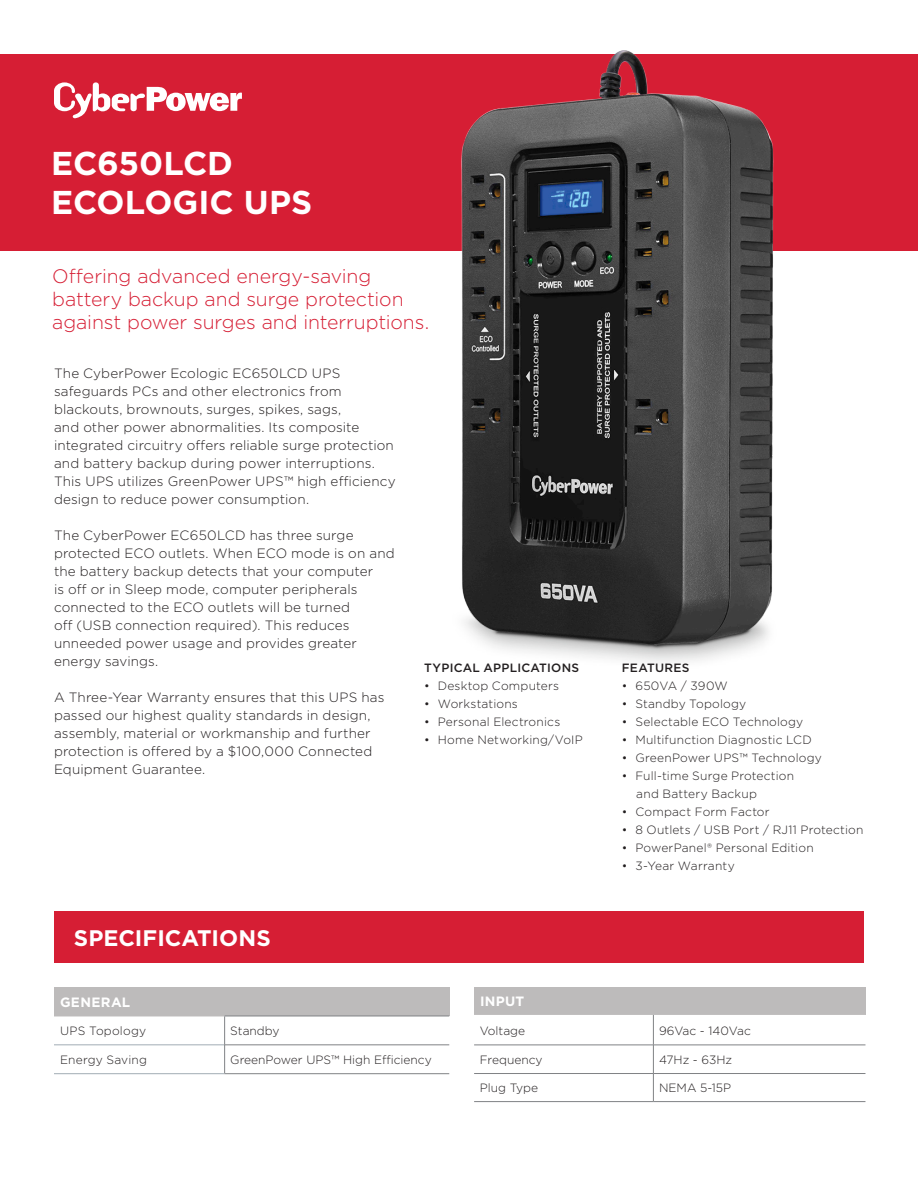
<style>
.page{position:relative;width:918px;height:1188px;background:#fff}
.page>*{position:absolute;margin:0;border:0;box-sizing:border-box;transform-origin:0 0}
.TITLE_DESCRIPTION{font:700 33px "Gotham";letter-spacing:-.005em;color:#fff}
.TITLE_DESCRIPTION-2{font:700 22.5px "Gotham";color:#fff}
.TITLE_DESCRIPTION-3{font:300 19.5px/23.4px "Gotham";letter-spacing:-.005em;color:#d61e34}
.Paragraph{font:300 13.5px/18px "Gotham";letter-spacing:.01em;color:#231f20}
.TITLE_DESCRIPTION-4{font:700 13.5px "Gotham";letter-spacing:.025em;color:#fff}
.Chart_info{font:300 12px/18px "Gotham";letter-spacing:.01em;color:#231f20}
.TITLE_DESCRIPTION-5{font:300 12px "Gotham";letter-spacing:.015em;color:#231f20}
.Paragraph-2{font:500 12px "Gotham";letter-spacing:.02em;color:#231f20}
.Title_Bullet{font:500 12px "Gotham";letter-spacing:.025em;color:#231f20}
</style>
<div class="page">
<div style="left:0;top:54px;width:918px;height:197px;background:#d61e34"></div>
<svg style="left:54px;top:82px;width:188px;height:36px"></svg>
<img style="left:461px;top:50px;width:313px;height:613px">
<div style="left:54px;top:987px;width:395px;height:29px;background:#bdbbbb"></div>
<hr style="left:54px;top:1044px;width:170px;height:1px;background:#a1acb4">
<hr style="left:54px;top:1073px;width:171px;height:1px;background:#a1acb4">
<hr style="left:54px;top:1016px;width:171px;height:1px;background:#bdbbbb">
<svg style="left:224px;top:1016px;width:225px;height:58px"></svg>
<div style="left:474px;top:987px;width:391px;height:28px;background:#bdbbbb"></div>
<svg style="left:474px;top:1015px;width:391px;height:86px"></svg>
<hr style="left:474px;top:1101px;width:180px;height:1px;background:#808285">
<hr style="left:654px;top:1045px;width:211px;height:1px;background:#808285">
<hr style="left:654px;top:1073px;width:211px;height:1px;background:#808285">
<hr style="left:654px;top:1101px;width:211px;height:1px;background:#808285">
<div style="left:54px;top:912px;width:810px;height:51px;background:#d61e34"></div>
<p class="TITLE_DESCRIPTION" style="left:51px;top:142px;width:183px">EC650LCD</p>
<p class="TITLE_DESCRIPTION" style="left:51px;top:181px;width:263px">ECOLOGIC UPS</p>
<p class="TITLE_DESCRIPTION-3" style="left:52px;top:264px;width:378px">Offering advanced energy-saving battery backup and surge protection against power surges and interruptions.</p>
<p class="Paragraph" style="left:54px;top:364px;width:343px">The CyberPower Ecologic EC650LCD UPS safeguards PCs and other electronics from blackouts, brownouts, surges, spikes, sags,<br>and other power abnormalities. Its composite integrated circuitry offers reliable surge protection and battery backup during power interruptions.<br>This UPS utilizes GreenPower UPS™ high efficiency design to reduce power consumption.</p>
<p class="Paragraph" style="left:54px;top:526px;width:342px">The CyberPower EC650LCD has three surge protected ECO outlets. When ECO mode is on and the battery backup detects that your computer<br>is off or in Sleep mode, computer peripherals connected to the ECO outlets will be turned<br>off (USB connection required). This reduces unneeded power usage and provides greater energy savings.</p>
<p class="Paragraph" style="left:54px;top:688px;width:332px">A Three-Year Warranty ensures that this UPS has passed our highest quality standards in design, assembly, material or workmanship and further protection is offered by a $100,000 Connected Equipment Guarantee.</p>
<p class="Paragraph-2" style="left:424px;top:660px;width:156px">TYPICAL APPLICATIONS</p>
<p class="Chart_info" style="left:424px;top:676px;width:136px">• Desktop Computers</p>
<p class="Chart_info" style="left:424px;top:694px;width:95px">• Workstations</p>
<p class="Chart_info" style="left:424px;top:712px;width:138px">• Personal Electronics</p>
<p class="Chart_info" style="left:424px;top:730px;width:160px">• Home Networking/VoIP</p>
<p class="TITLE_DESCRIPTION-2" style="left:74px;top:924px;width:198px">SPECIFICATIONS</p>
<p class="Title_Bullet" style="left:622px;top:660px;width:69px">FEATURES</p>
<p class="Chart_info" style="left:622px;top:676px;width:107px">• 650VA / 390W</p>
<p class="Chart_info" style="left:622px;top:694px;width:126px">• Standby Topology</p>
<p class="Chart_info" style="left:622px;top:712px;width:183px">• Selectable ECO Technology</p>
<p class="Chart_info" style="left:622px;top:730px;width:191px">• Multifunction Diagnostic LCD</p>
<p class="Chart_info" style="left:622px;top:748px;width:202px">• GreenPower UPS™ Technology</p>
<p class="Chart_info" style="left:636px;top:766px;width:159px;text-indent:-14px">• Full-time Surge Protection and Battery Backup</p>
<p class="Chart_info" style="left:622px;top:802px;width:149px">• Compact Form Factor</p>
<p class="Chart_info" style="left:622px;top:820px;width:243px">• 8 Outlets / USB Port / RJ11 Protection</p>
<p class="Chart_info" style="left:622px;top:838px;width:193px">• PowerPanel® Personal Edition</p>
<p class="Chart_info" style="left:622px;top:856px;width:114px">• 3-Year Warranty</p>
<p class="TITLE_DESCRIPTION-4" style="left:60px;top:993px;width:72px">GENERAL</p>
<p class="TITLE_DESCRIPTION-5" style="left:60px;top:1023px;width:88px">UPS Topology</p>
<p class="Chart_info" style="left:230px;top:1022px;width:51px">Standby</p>
<p class="TITLE_DESCRIPTION-5" style="left:60px;top:1052px;width:88px">Energy Saving</p>
<p class="Chart_info" style="left:230px;top:1051px;width:203px">GreenPower UPS™ High Efficiency</p>
<p class="TITLE_DESCRIPTION-4" style="left:480px;top:993px;width:46px">INPUT</p>
<p class="Chart_info" style="left:480px;top:1021px;width:47px">Voltage</p>
<p class="Chart_info" style="left:659px;top:1021px;width:93px">96Vac - 140Vac</p>
<p class="Chart_info" style="left:480px;top:1050px;width:64px">Frequency</p>
<p class="Chart_info" style="left:659px;top:1050px;width:75px">47Hz - 63Hz</p>
<p class="Chart_info" style="left:480px;top:1079px;width:60px">Plug Type</p>
<p class="Chart_info" style="left:659px;top:1079px;width:74px">NEMA 5-15P</p>
</div>
